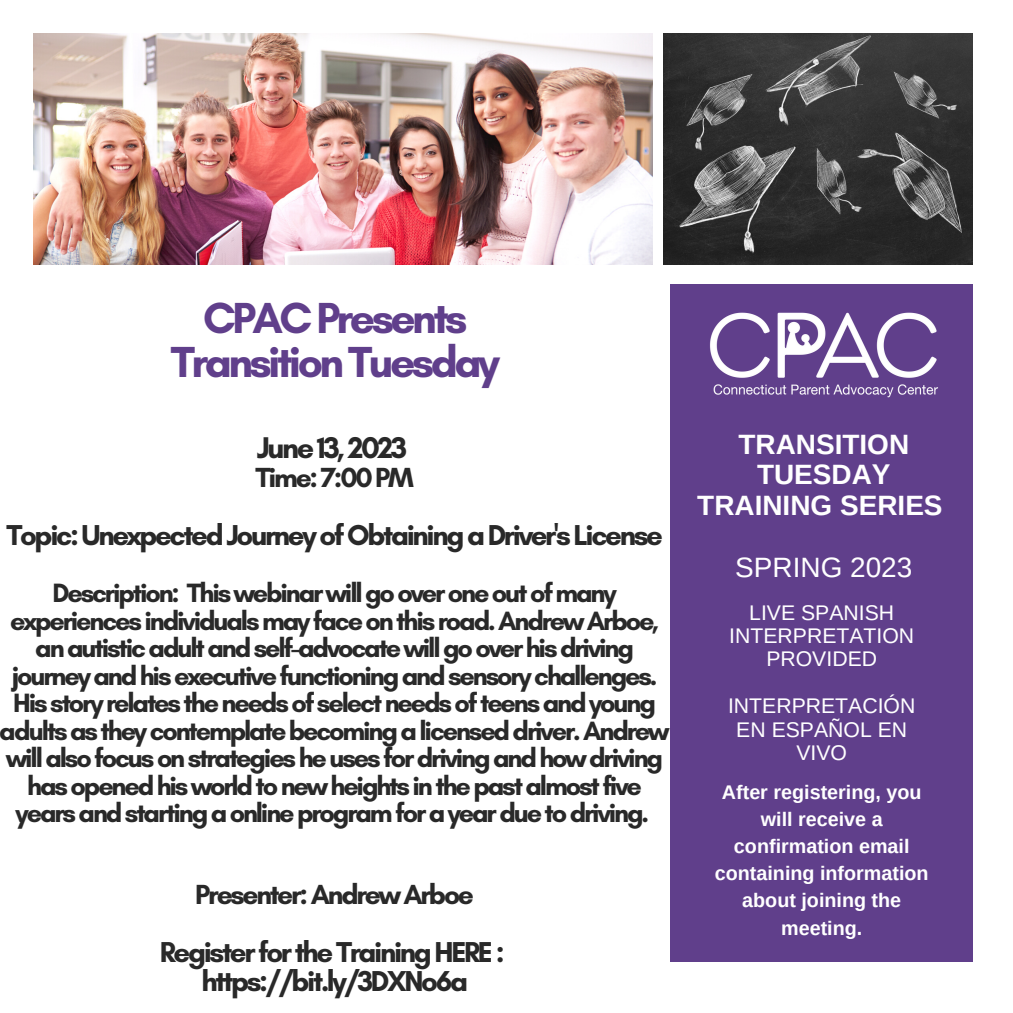
<style>
.page{position:relative;width:1013px;height:1013px;background:#fff}
.page>*{position:absolute;margin:0;border:0;box-sizing:border-box;transform-origin:0 0}
.t1{font:700 44.25px/44.2px "Glacial Indifference";letter-spacing:-.08em;color:#603f8b;text-align:center}
.t2{font:700 30.5px "Glacial Indifference";letter-spacing:-.08em;color:#292929}
.t3{font:700 29.38px/29.2px "Glacial Indifference";letter-spacing:-.08em;color:#292929;text-align:center}
.t4{font:700 28.12px "Glacial Indifference";letter-spacing:-.08em;color:#292929}
.t5{font:700 28px/31px "Arimo";color:#fff;text-align:center}
.t6{font:28px "Arimo";color:#fff}
.t7{font:700 27px/27.4px "Glacial Indifference";letter-spacing:-.08em;color:#292929;text-align:center}
.t8{font:21.25px/23.5px "Arimo";color:#fff;text-align:center}
.t9{font:700 19.75px/27.2px "Arimo";color:#fff;text-align:center}
</style>
<div class="page">
<img style="left:34px;top:34px;width:618px;height:230px">
<img style="left:663px;top:34px;width:309px;height:230px">
<div style="left:670px;top:285px;width:302px;height:677px;background:#603f8b"></div>
<img style="left:710px;top:312px;width:228px;height:86px">
<h1 class="t1" style="left:171px;top:295px;width:331px">CPAC Presents<br>Transition Tuesday</h1>
<p class="t2" style="left:257px;top:429px;width:152px">June 13, 2023</p>
<p class="t4" style="left:255px;top:460px;width:160px">Time: 7:00 PM</p>
<p class="t3" style="left:6px;top:520px;width:658px">Topic: Unexpected Journey of Obtaining a Driver's License</p>
<p class="t7" style="left:0;top:579px;width:671px">Description: This webinar will go over one out of many experiences individuals may face on this road. Andrew Arboe, an autistic adult and self-advocate will go over his driving journey and his executive functioning and sensory challenges.<br>His story relates the needs of select needs of teens and young adults as they contemplate becoming a licensed driver. Andrew will also focus on strategies he uses for driving and how driving has opened his world to new heights in the past almost five years and starting a online program for a year due to driving.</p>
<p class="t4" style="left:195px;top:877px;width:280px">Presenter: Andrew Arboe</p>
<p class="t3" style="left:160px;top:936px;width:346px">Register for the Training HERE : https://bit.ly/3DXNo6a</p>
<p class="t5" style="left:697px;top:428px;width:247px">TRANSITION<br>TUESDAY<br>TRAINING SERIES</p>
<p class="t6" style="left:735px;top:552px;width:179px">SPRING 2023</p>
<p class="t8" style="left:729px;top:600px;width:186px">LIVE SPANISH<br>INTERPRETATION<br>PROVIDED</p>
<p class="t8" style="left:728px;top:694px;width:189px">INTERPRETACIÓN<br>EN ESPAÑOL EN<br>VIVO</p>
<p class="t9" style="left:714px;top:778px;width:215px">After registering, you will receive a confirmation email containing information about joining the meeting.</p>
</div>
